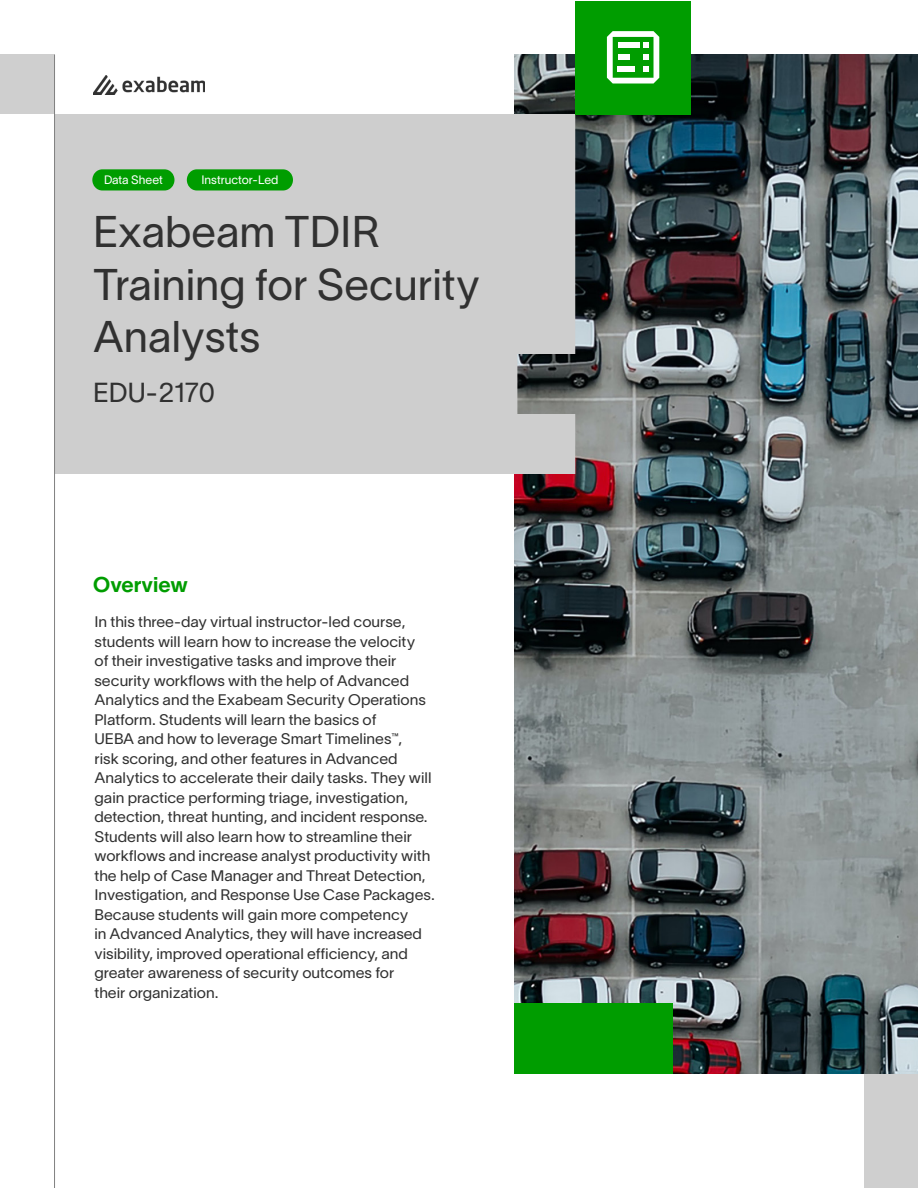
<style>
.page{position:relative;width:918px;height:1188px;background:#fff}
.page>*{position:absolute;margin:0;border:0;box-sizing:border-box;transform-origin:0 0}
.t1{font:43.5px/52.5px "Lausanne 300";color:#313131}
.t2{font:27px "Lausanne 300";color:#313131}
.t3{font:21px "Lausanne 700";color:#009d00}
.t4{font:15px/19.5px "Lausanne 300";color:#313131;scale:1.04 1}
.t5{font:12px "Lausanne 300";color:#fff}
</style>
<div class="page">
<img style="left:514px;top:54px;width:404px;height:1020px">
<div style="left:864px;top:1074px;width:54px;height:114px;background:#cfcfcf"></div>
<div style="left:0;top:55px;width:55px;height:59px;background:#cfcfcf"></div>
<img style="left:94px;top:75px;width:111px;height:19px">
<div style="left:55px;top:114px;width:520px;height:360px;background:#cecece"></div>
<div style="left:575px;top:1px;width:116px;height:113px;background:#009d00"></div>
<div style="left:514px;top:1004px;width:160px;height:70px;background:#009d00"></div>
<svg style="left:607px;top:31px;width:52px;height:53px"></svg>
<div style="left:618px;top:42px;width:21px;height:6px;background:#fff"></div>
<div style="left:92px;top:169px;width:82px;height:22px;background:#009d00;border-radius:10px"></div>
<div style="left:187px;top:169px;width:106px;height:22px;background:#009d00;border-radius:10px"></div>
<hr style="left:54px;top:55px;width:1px;height:1133px;background:#808080">
<p class="t5" style="left:104px;top:172px;width:60px">Data Sheet</p>
<p class="t5" style="left:202px;top:172px;width:78px">Instructor-Led</p>
<p class="t1" style="left:93px;top:204px;width:388px">Exabeam TDIR<br>Training for Security<br>Analysts</p>
<p class="t2" style="left:93px;top:375px;width:123px">EDU-2170</p>
<p class="t3" style="left:93px;top:571px;width:96px">Overview</p>
<p class="t4" style="left:94px;top:611px;width:329px">In this three-day virtual instructor-led course, students will learn how to increase the velocity<br>of their investigative tasks and improve their security workflows with the help of Advanced Analytics and the Exabeam Security Operations Platform. Students will learn the basics of<br>UEBA and how to leverage Smart Timelines™,<br>risk scoring, and other features in Advanced Analytics to accelerate their daily tasks. They will gain practice performing triage, investigation, detection, threat hunting, and incident response.<br>Students will also learn how to streamline their workflows and increase analyst productivity with the help of Case Manager and Threat Detection, Investigation, and Response Use Case Packages.<br>Because students will gain more competency<br>in Advanced Analytics, they will have increased visibility, improved operational efficiency, and greater awareness of security outcomes for</p>
<p class="t4" style="left:94px;top:982px;width:121px">their organization.</p>
</div>
